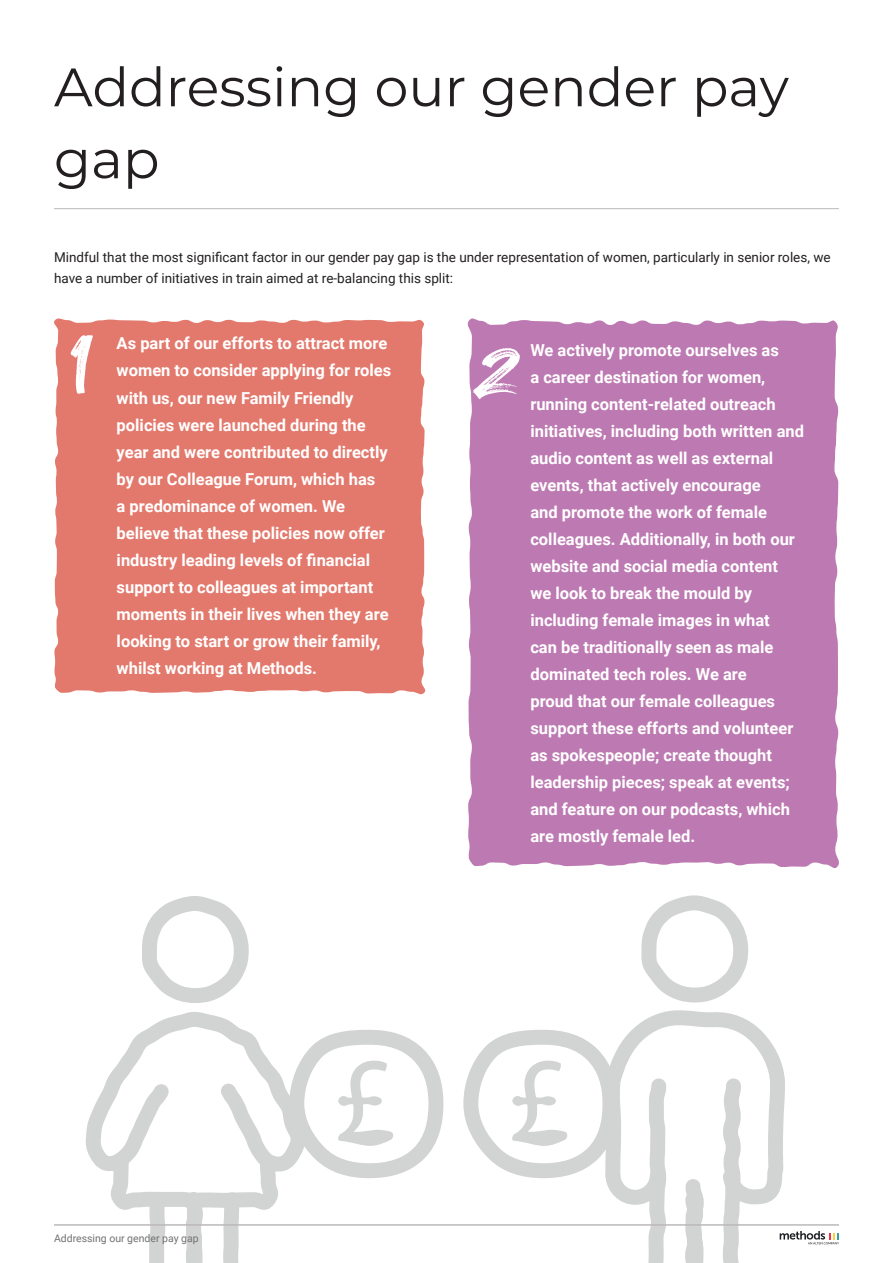
<style>
.page{position:relative;width:893px;height:1263px;background:#fff}
.page>*{position:absolute;margin:0;border:0;box-sizing:border-box;transform-origin:0 0}
.t1{font:72px "Painting With Chocolate";color:#fff}
.t2{font:54px/72px "Montserrat";color:#231f20}
.t3{font:700 16.5px/27px "Roboto";color:#fff}
.t4{font:13.5px/21px "Roboto";color:#231f20}
.t5{font:10.5px "Roboto";color:#727173}
</style>
<div class="page">
<div style="left:54px;top:318px;width:372px;height:377px;background:#e3796c"></div>
<div style="left:467px;top:318px;width:372px;height:550px;background:#bd79b2"></div>
<hr style="left:54px;top:208px;width:785px;height:1px;background:#bbb9bb">
<svg style="left:86px;top:1014px;width:196px;height:249px"></svg>
<svg style="left:142px;top:896px;width:107px;height:118px"></svg>
<svg style="left:282px;top:895px;width:557px;height:368px"></svg>
<hr style="left:54px;top:1224px;width:785px;height:2px;background:#bbb9bb">
<div style="left:58px;top:332px;width:54px;height:63px;background:#e3796c"></div>
<p class="t2" style="left:54px;top:49px;width:736px">Addressing our gender pay gap</p>
<p class="t4" style="left:54px;top:246px;width:778px">Mindful that the most significant factor in our gender pay gap is the under representation of women, particularly in senior roles, we have a number of initiatives in train aimed at re-balancing this split:</p>
<p class="t3" style="left:117px;top:329px;width:276px">As part of our efforts to attract more women to consider applying for roles with us, our new Family Friendly policies were launched during the year and were contributed to directly by our Colleague Forum, which has<br>a predominance of women. We believe that these policies now offer industry leading levels of financial support to colleagues at important moments in their lives when they are looking to start or grow their family, whilst working at Methods.</p>
<p class="t3" style="left:530px;top:336px;width:275px">We actively promote ourselves as<br>a career destination for women, running content-related outreach initiatives, including both written and audio content as well as external events, that actively encourage<br>and promote the work of female colleagues. Additionally, in both our website and social media content<br>we look to break the mould by including female images in what<br>can be traditionally seen as male dominated tech roles. We are<br>proud that our female colleagues support these efforts and volunteer as spokespeople; create thought leadership pieces; speak at events; and feature on our podcasts, which are mostly female led.</p>
<p class="t1" style="left:476px;top:331px;width:46px">2</p>
<p class="t5" style="left:54px;top:1230px;width:146px">Addressing our gender pay gap</p>
</div>
